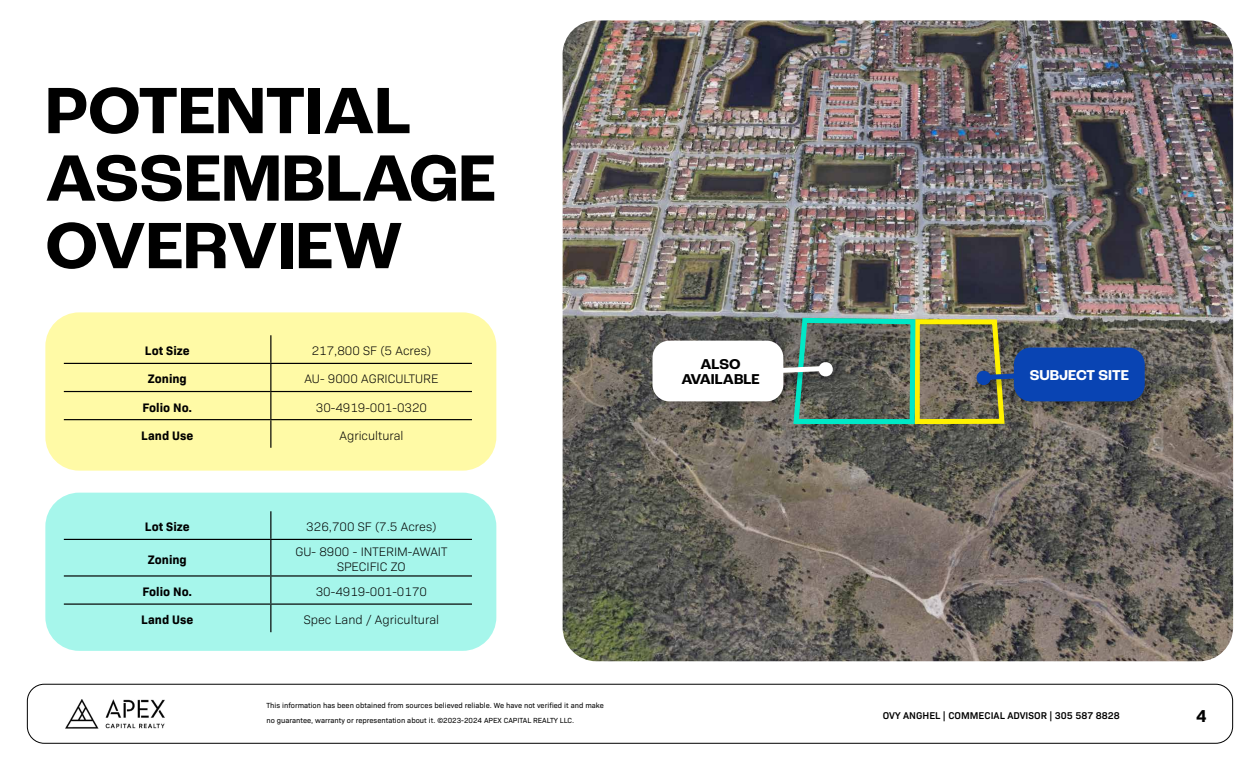
<style>
.page{position:relative;width:1260px;height:765px;background:#fff}
.page>*{position:absolute;margin:0;border:0;box-sizing:border-box;transform-origin:0 0}
.t1{font:700 68.75px/67.5px "Roc Grotesk";color:#000}
.t2{font:700 17.5px "Bio Sans";color:#000}
.t3{font:700 15px/15px "Roc Grotesk";color:#000;text-align:center}
.t4{font:700 15px "Roc Grotesk";color:#fff}
.t5{font:300 12.5px/15px "Bio Sans";color:#000;text-align:center}
.t6{font:700 12.5px "Bio Sans";color:#000}
.t7{font:600 10px "Bio Sans";color:#000}
.t8{font:7.5px/15px "Bio Sans";color:#000}
</style>
<div class="page">
<div style="left:27px;top:684px;width:1206px;height:60px;border:1px solid #000;border-radius:17px"></div>
<img style="left:563px;top:20px;width:670px;height:641px">
<div style="left:649px;top:339px;width:192px;height:74px;background:#000;opacity:.23"></div>
<div style="left:652px;top:341px;width:131px;height:60px;background:#fff;border-radius:17px"></div>
<div style="left:973px;top:346px;width:181px;height:67px;background:#000;opacity:.23"></div>
<div style="left:1014px;top:348px;width:131px;height:53px;background:#0944b3;border-radius:17px"></div>
<svg style="left:767px;top:315px;width:276px;height:112px;background:#687868"></svg>
<div style="left:45px;top:493px;width:451px;height:158px;background:#a6f6eb;border-radius:34px"></div>
<div style="left:45px;top:312px;width:451px;height:159px;background:#fffaa6;border-radius:34px"></div>
<svg style="left:270px;top:511px;width:1px;height:28px"></svg>
<hr style="left:64px;top:539px;width:207px;height:1px;background:#000">
<hr style="left:271px;top:539px;width:201px;height:1px;background:#000">
<hr style="left:270px;top:540px;width:1px;height:35px;background:#000">
<hr style="left:64px;top:575px;width:207px;height:2px;background:#000">
<hr style="left:271px;top:575px;width:201px;height:2px;background:#000">
<hr style="left:64px;top:604px;width:207px;height:1px;background:#000">
<hr style="left:271px;top:604px;width:201px;height:1px;background:#000">
<svg style="left:270px;top:577px;width:1px;height:55px"></svg>
<hr style="left:64px;top:363px;width:207px;height:1px;background:#000">
<hr style="left:271px;top:363px;width:201px;height:1px;background:#000">
<hr style="left:64px;top:391px;width:207px;height:1px;background:#000">
<hr style="left:271px;top:391px;width:201px;height:1px;background:#000">
<hr style="left:64px;top:419px;width:207px;height:1px;background:#000">
<hr style="left:271px;top:419px;width:201px;height:1px;background:#000">
<svg style="left:270px;top:335px;width:1px;height:113px"></svg>
<h1 class="t1" style="left:45px;top:78px;width:452px">POTENTIAL<br>ASSEMBLAGE<br>OVERVIEW</h1>
<h3 class="t6" style="left:145px;top:341px;width:46px">Lot Size</h3>
<h3 class="t5" style="left:312px;top:343px;width:121px">217,800 SF (5 Acres)</h3>
<h3 class="t6" style="left:148px;top:370px;width:41px">Zoning</h3>
<h3 class="t5" style="left:305px;top:371px;width:135px">AU- 9000 AGRICULTURE</h3>
<h3 class="t6" style="left:142px;top:398px;width:51px">Folio No.</h3>
<h3 class="t5" style="left:316px;top:399px;width:113px">30-4919-001-0320</h3>
<h3 class="t6" style="left:141px;top:426px;width:54px">Land Use</h3>
<h3 class="t5" style="left:339px;top:427px;width:66px">Agricultural</h3>
<h3 class="t6" style="left:145px;top:517px;width:46px">Lot Size</h3>
<h3 class="t5" style="left:306px;top:519px;width:132px">326,700 SF (7.5 Acres)</h3>
<h3 class="t6" style="left:148px;top:550px;width:41px">Zoning</h3>
<h3 class="t5" style="left:296px;top:543px;width:153px">GU- 8900 - INTERIM-AWAIT<br>SPECIFIC ZO</h3>
<h3 class="t6" style="left:142px;top:582px;width:51px">Folio No.</h3>
<h3 class="t5" style="left:316px;top:583px;width:113px">30-4919-001-0170</h3>
<h3 class="t6" style="left:141px;top:610px;width:54px">Land Use</h3>
<h3 class="t5" style="left:304px;top:611px;width:137px">Spec Land / Agricultural</h3>
<h3 class="t3" style="left:681px;top:357px;width:80px">ALSO<br>AVAILABLE</h3>
<h3 class="t4" style="left:1030px;top:366px;width:101px">SUBJECT SITE</h3>
<p class="t8" style="left:266px;top:697px;width:339px">This information has been obtained from sources believed reliable. We have not verified it and make no guarantee, warranty or representation about it. ©2023-2024 APEX CAPITAL REALTY LLC.</p>
<h3 class="t7" style="left:883px;top:708px;width:238px">OVY ANGHEL | COMMECIAL ADVISOR | 305 587 8828</h3>
<h2 class="t2" style="left:1196px;top:703px;width:12px">4</h2>
</div>
